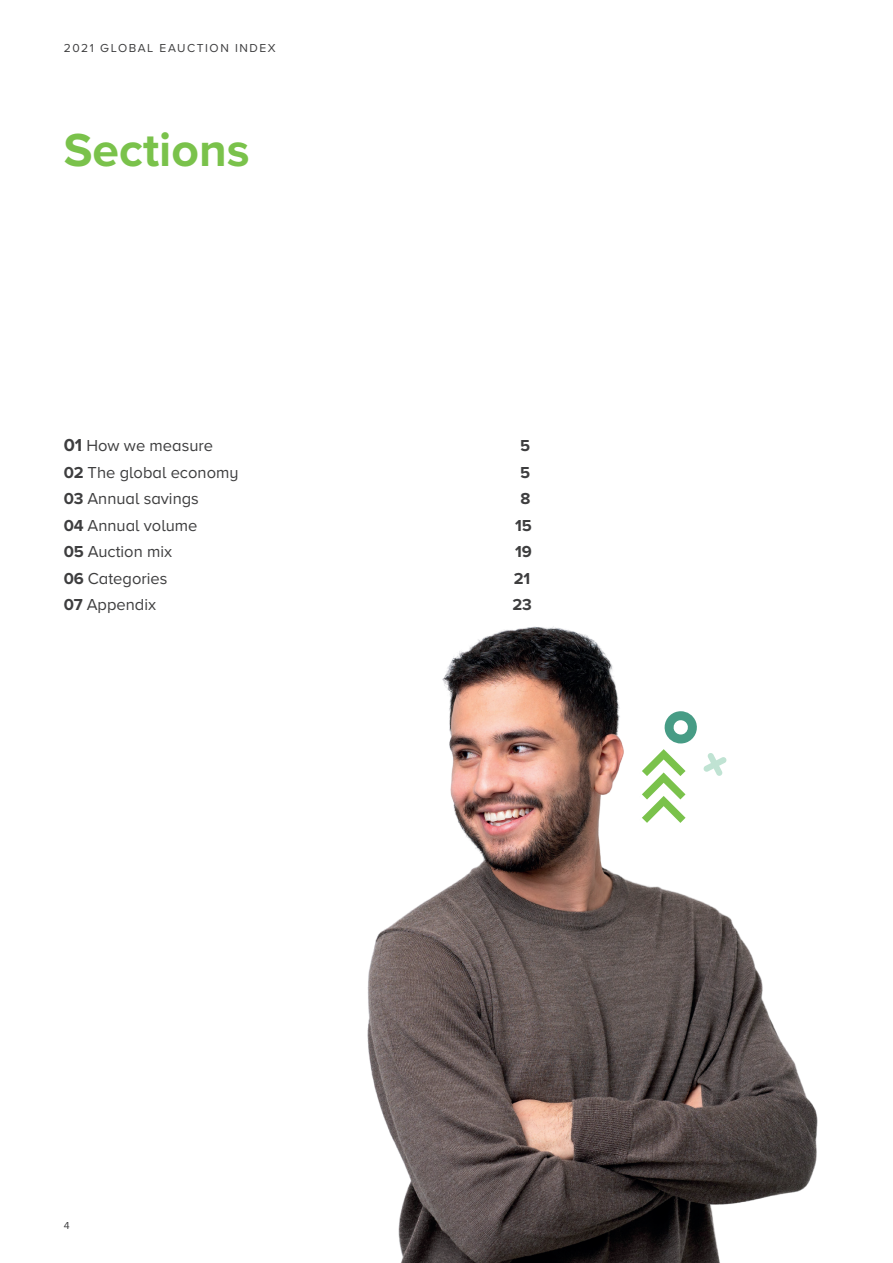
<style>
.page{position:relative;width:893px;height:1263px;background:#fff}
.page>*{position:absolute;margin:0;border:0;box-sizing:border-box;transform-origin:0 0}
.t1{font:700 48px "Proxima Nova A";color:#7ac24b}
.t2{font:16.5px "Proxima Nova A";color:#3e3e3f}
.t3{font:700 16.5px "Proxima Nova A";letter-spacing:-.01em;color:#3e3e3f}
.t4{font:12px "Proxima Nova A";letter-spacing:.13em;color:#3e3e3f}
.t5{font:10.5px "Proxima Nova A";color:#3e3e3f}
.s1{font-weight:700;font-size:18px}
.s2{font-weight:700}
</style>
<div class="page">
<img style="left:367px;top:626px;width:451px;height:637px">
<svg style="left:634px;top:749px;width:59px;height:77px"></svg>
<svg style="left:662px;top:711px;width:37px;height:32px"></svg>
<svg style="left:703px;top:753px;width:24px;height:23px"></svg>
<p class="t4" style="left:64px;top:39px;width:213px">2021 GLOBAL EAUCTION INDEX</p>
<h1 class="t1" style="left:64px;top:114px;width:187px">Sections</h1>
<p class="t2" style="left:64px;top:433px;width:151px"><span class="s1">01</span> How we measure</p>
<p class="t3" style="left:520px;top:433px;width:12px">5</p>
<p class="t2" style="left:64px;top:460px;width:176px"><span class="s2">02</span> The global economy</p>
<p class="t3" style="left:520px;top:460px;width:12px">5</p>
<p class="t2" style="left:64px;top:486px;width:137px"><span class="s2">03</span> Annual savings</p>
<p class="t3" style="left:520px;top:486px;width:11px">8</p>
<p class="t2" style="left:64px;top:513px;width:135px"><span class="s2">04</span> Annual volume</p>
<p class="t3" style="left:515px;top:513px;width:18px">15</p>
<p class="t2" style="left:64px;top:539px;width:110px"><span class="s2">05</span> Auction mix</p>
<p class="t3" style="left:515px;top:539px;width:18px">19</p>
<p class="t2" style="left:64px;top:566px;width:105px"><span class="s2">06</span> Categories</p>
<p class="t3" style="left:514px;top:566px;width:18px">21</p>
<p class="t2" style="left:64px;top:592px;width:94px"><span class="s2">07</span> Appendix</p>
<p class="t3" style="left:512px;top:592px;width:21px">23</p>
<p class="t5" style="left:64px;top:1217px;width:7px">4</p>
</div>
